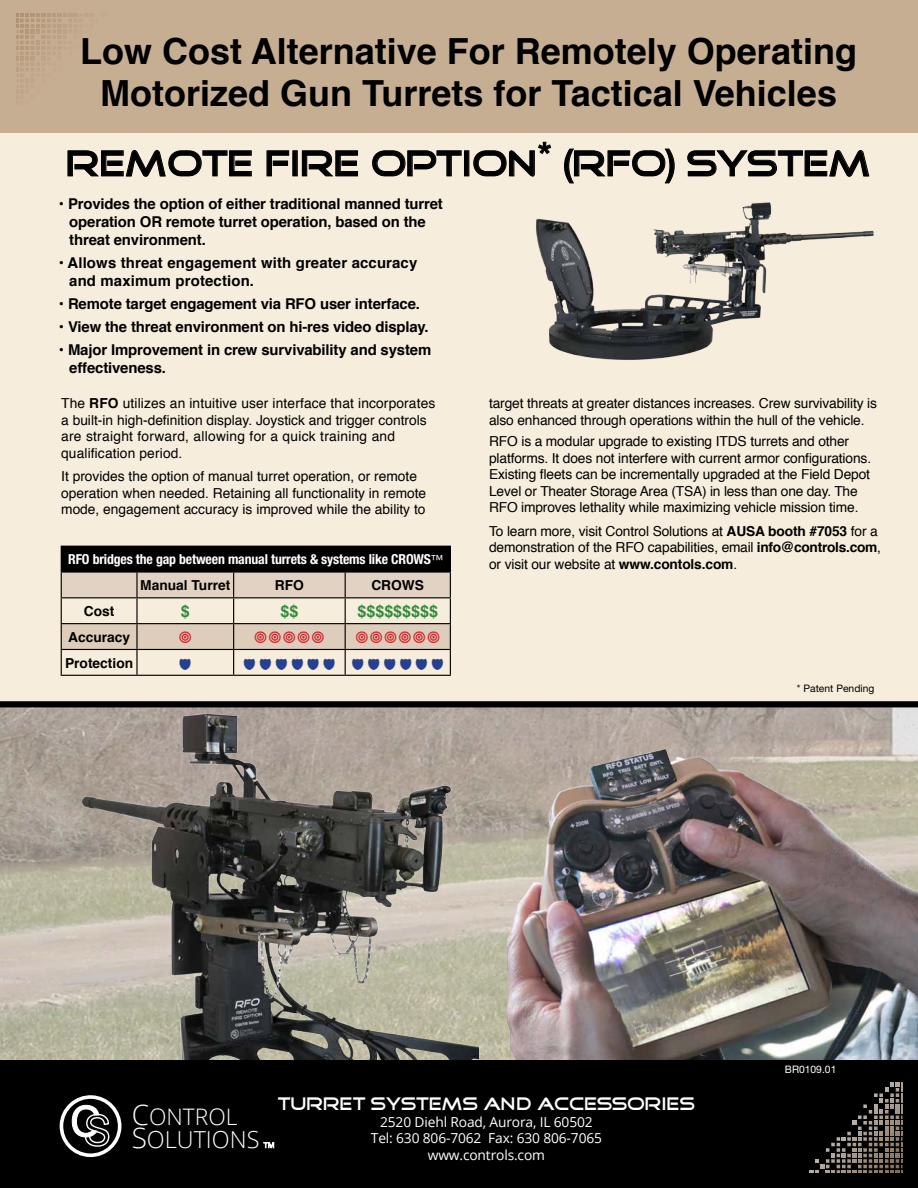
<style>
.page{position:relative;width:918px;height:1188px;background:#f6eddc}
.page>*{position:absolute;margin:0;border:0;box-sizing:border-box;transform-origin:0 0}
.t1{font:36.75px "Good Times";letter-spacing:-.01em;color:#000}
.t2{font:700 36px/42px "Helvetica";color:#000;text-align:center}
.t3{font:300 23.4px "Open Sans";color:#fff}
.t4{font:300 22.8px "Open Sans";color:#fff}
.t5{font:18.3px "Good Times";letter-spacing:-.01em;color:#fff}
.t6{font:700 16.05px "Helvetica";color:#2f8a39}
.t7{font:700 14.85px/17.9px "Helvetica";letter-spacing:-.01em;color:#000}
.t8{font:700 14.85px/17.9px "Helvetica";letter-spacing:.01em;color:#000}
.t9{font:13.8px/16.5px "Helvetica";letter-spacing:-.01em;color:#000}
.t10{font:13.8px/16.5px "Helvetica";letter-spacing:.01em;color:#000}
.t11{font:13.8px/16.5px "Open Sans";letter-spacing:-.01em;color:#fff;text-align:center}
.t12{font:700 condensed 13.8px "Helvetica Neue";letter-spacing:-.01em;color:#fff}
.t13{font:700 13.8px/25.8px "Helvetica";color:#000}
.t14{font:10.35px "Helvetica Neue";color:#000}
.t15{font:10.35px "Helvetica Neue";color:#fff}
.s1{font-family:"Helvetica Neue";font-weight:500}
.s2{font-weight:700}
.s3{font-weight:400;font-size:12.6px}
.s4{font-size:27.9px}
</style>
<div class="page">
<img style="left:0;top:707px;width:918px;height:354px">
<img style="left:42px;top:710px;width:437px;height:351px">
<img style="left:384px;top:726px;width:534px;height:335px">
<div style="left:0;top:701px;width:918px;height:6px;background:#000"></div>
<div style="left:0;top:1061px;width:918px;height:127px;background:#000"></div>
<svg style="left:810px;top:1082px;width:93px;height:91px"></svg>
<svg style="left:59px;top:1095px;width:63px;height:63px"></svg>
<svg style="left:263px;top:1141px;width:12px;height:8px"></svg>
<div style="left:0;top:0;width:918px;height:133px;background:#c6ae92"></div>
<svg style="left:68px;top:150px;width:184px;height:26px"></svg>
<svg style="left:267px;top:151px;width:22px;height:25px"></svg>
<svg style="left:302px;top:151px;width:56px;height:25px"></svg>
<svg style="left:372px;top:151px;width:89px;height:25px"></svg>
<div style="left:464px;top:151px;width:5px;height:25px;border:1px solid #000"></div>
<svg style="left:474px;top:142px;width:77px;height:34px"></svg>
<svg style="left:564px;top:149px;width:110px;height:34px"></svg>
<svg style="left:688px;top:150px;width:181px;height:26px"></svg>
<img style="left:536px;top:202px;width:338px;height:158px">
<hr style="left:61px;top:675px;width:76px;height:1px;background:#000">
<hr style="left:137px;top:675px;width:97px;height:1px;background:#000">
<hr style="left:234px;top:675px;width:111px;height:1px;background:#000">
<hr style="left:345px;top:675px;width:106px;height:1px;background:#000">
<hr style="left:61px;top:546px;width:76px;height:1px;background:#000">
<hr style="left:137px;top:546px;width:97px;height:1px;background:#000">
<hr style="left:234px;top:546px;width:111px;height:1px;background:#000">
<hr style="left:345px;top:546px;width:106px;height:1px;background:#000">
<svg style="left:61px;top:547px;width:390px;height:128px"></svg>
<h2 class="t2" style="left:80px;top:31px;width:778px">Low Cost Alternative For Remotely Operating<br>Motorized Gun Turrets for Tactical Vehicles</h2>
<h1 class="t1" style="left:66px;top:146px;width:806px">REMOTE FIRE OPTION<sup>*</sup> <span class="s1">(</span>RFO<span class="s1">)</span> SYSTEM</h1>
<p class="t7" style="left:69px;top:195px;width:375px;text-indent:-10px">• Provides the option of either traditional manned turret operation OR remote turret operation, based on the threat environment.</p>
<p class="t8" style="left:69px;top:254px;width:350px;text-indent:-10px">• Allows threat engagement with greater accuracy and maximum protection.</p>
<p class="t7" style="left:59px;top:295px;width:363px">• Remote target engagement via RFO user interface.</p>
<p class="t7" style="left:59px;top:318px;width:371px">• View the threat environment on hi-res video display.</p>
<p class="t7" style="left:69px;top:341px;width:364px;text-indent:-10px">• Major Improvement in crew survivability and system effectiveness.</p>
<p class="t10" style="left:61px;top:395px;width:376px">The <span class="s2">RFO</span> utilizes an intuitive user interface that incorporates a built-in high-definition display. Joystick and trigger controls are straight forward, allowing for a quick training and qualification period.</p>
<p class="t9" style="left:61px;top:468px;width:367px">It provides the option of manual turret operation, or remote operation when needed. Retaining all functionality in remote mode, engagement accuracy is improved while the ability to</p>
<p class="t12" style="left:68px;top:551px;width:377px">RFO bridges the gap between manual turrets &amp; systems like CROWS<span class="s3">™</span></p>
<p class="t13" style="left:140px;top:573px;width:92px">Manual Turret</p>
<p class="t13" style="left:275px;top:573px;width:31px">RFO</p>
<p class="t13" style="left:371px;top:573px;width:54px">CROWS</p>
<p class="t13" style="left:84px;top:598px;width:32px">Cost</p>
<p class="t6" style="left:181px;top:598px;width:10px">$</p>
<p class="t6" style="left:280px;top:598px;width:19px">$$</p>
<p class="t6" style="left:358px;top:598px;width:82px">$$$$$$$$$</p>
<p class="t13" style="left:65px;top:624px;width:70px">Accuracy<br>Protection</p>
<p class="t9" style="left:489px;top:395px;width:389px">target threats at greater distances increases. Crew survivability is also enhanced through operations within the hull of the vehicle.</p>
<p class="t9" style="left:489px;top:434px;width:384px">RFO is a modular upgrade to existing ITDS turrets and other platforms. It does not interfere with current armor configurations.<br>Existing fleets can be incrementally upgraded at the Field Depot Level or Theater Storage Area (TSA) in less than one day. The RFO improves lethality while maximizing vehicle mission time.</p>
<p class="t9" style="left:489px;top:523px;width:394px">To learn more, visit Control Solutions at <span class="s2">AUSA booth #7053</span> for a demonstration of the RFO capabilities, email <span class="s2">info@controls.com</span>, or visit our website at <span class="s2">www.contols.com</span>.</p>
<p class="t14" style="left:797px;top:682px;width:79px">* Patent Pending</p>
<p class="t15" style="left:785px;top:1063px;width:53px">BR0109.01</p>
<h3 class="t4" style="left:132px;top:1101px;width:107px"><span class="s4">C</span>ONTROL</h3>
<h3 class="t3" style="left:132px;top:1123px;width:129px"><span class="s4">S</span>OLUTIONS</h3>
<h3 class="t5" style="left:278px;top:1095px;width:419px">TURRET SYSTEMS AND ACCESSORIES</h3>
<p class="t11" style="left:371px;top:1113px;width:233px">2520 Diehl Road, Aurora, IL 60502<br>Tel: 630 806-7062 Fax: 630 806-7065 www.controls.com</p>
</div>
